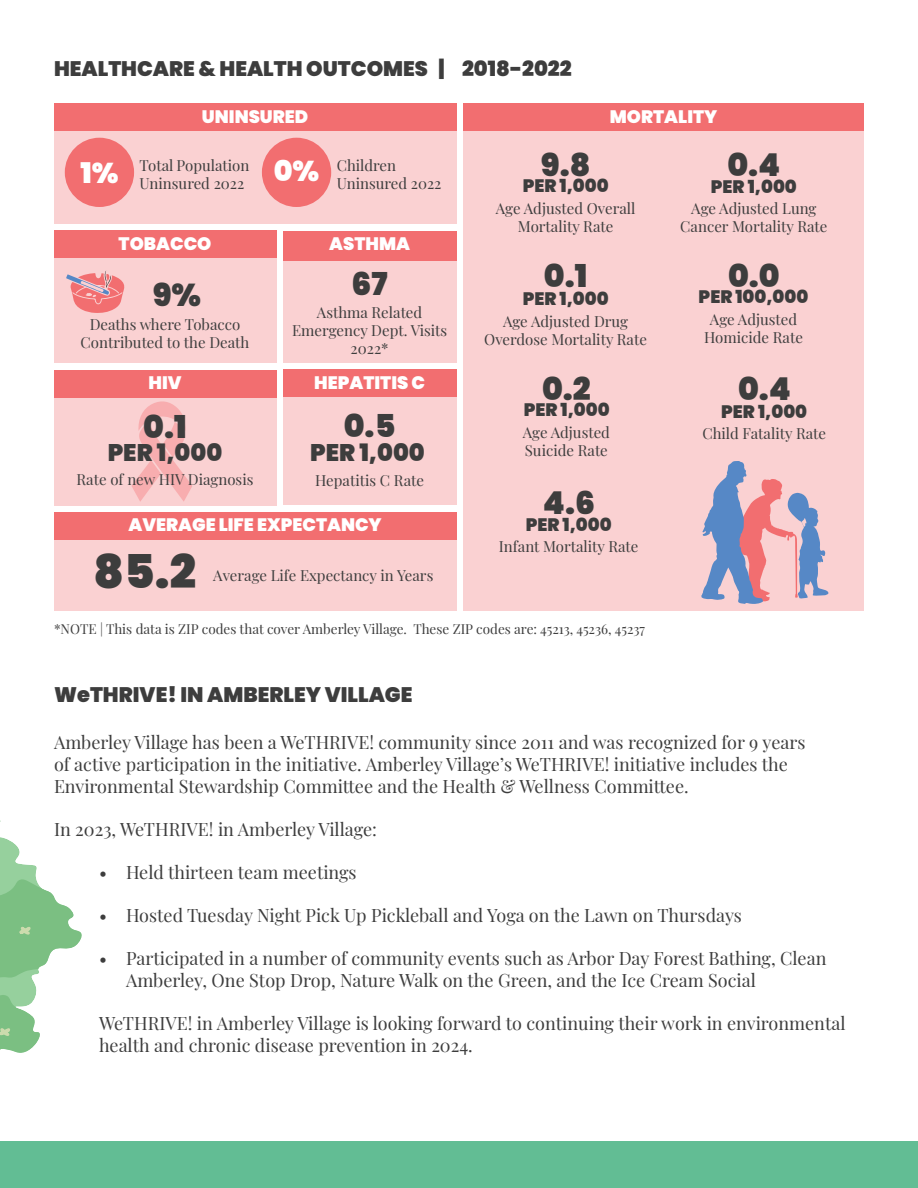
<style>
.page{position:relative;width:918px;height:1188px;background:#fff}
.page>*{position:absolute;margin:0;border:0;box-sizing:border-box;transform-origin:0 0}
.Extra_Large_Gray_Font{font:900 46.5px "Poppins";color:#3d3d3d}
.Large_Gray_Font{font:900 31.5px "Poppins";color:#3d3d3d}
.Large_White_Font_2{font:900 28.5px "Poppins";color:#fff}
.Large_White_Font{font:900 24px "Poppins";color:#3d3d3d}
.Medium_White_Font{font:900 21px "Poppins";color:#3d3d3d}
.Main_Text{font:18px/21.6px "Playfair Display";color:#3d3d3d}
.t1{font:900 18px "Poppins";color:#fff}
.Large_White_Font-2{font:900 18px "Poppins";color:#3d3d3d}
.t2{font:15px/18px "Playfair Display";color:#3d3d3d;text-align:center}
.t3{font:13.5px "Playfair Display";color:#3d3d3d}
</style>
<div class="page">
<div style="left:0;top:1141px;width:918px;height:47px;background:#62bd94"></div>
<svg style="left:0;top:820px;width:82px;height:233px"></svg>
<div style="left:54px;top:104px;width:402px;height:120px;background:#fad1d2"></div>
<div style="left:54px;top:104px;width:402px;height:27px;background:#f26e70"></div>
<div style="left:65px;top:138px;width:69px;height:69px;background:#f26e70;border-radius:50%"></div>
<div style="left:262px;top:138px;width:69px;height:69px;background:#f26e70;border-radius:50%"></div>
<div style="left:54px;top:231px;width:222px;height:132px;background:#fad1d2"></div>
<div style="left:54px;top:231px;width:222px;height:27px;background:#f26e70"></div>
<svg style="left:66px;top:271px;width:59px;height:42px"></svg>
<div style="left:283px;top:231px;width:173px;height:132px;background:#fad1d2"></div>
<div style="left:283px;top:231px;width:173px;height:30px;background:#f26e70"></div>
<div style="left:54px;top:370px;width:222px;height:135px;background:#fad1d2"></div>
<div style="left:54px;top:370px;width:222px;height:27px;background:#f26e70"></div>
<svg style="left:132px;top:401px;width:60px;height:101px"></svg>
<div style="left:283px;top:370px;width:173px;height:135px;background:#fad1d2"></div>
<div style="left:283px;top:370px;width:173px;height:27px;background:#f26e70"></div>
<div style="left:54px;top:512px;width:402px;height:99px;background:#fad1d2"></div>
<div style="left:54px;top:512px;width:402px;height:27px;background:#f26e70"></div>
<div style="left:463px;top:104px;width:401px;height:507px;background:#fad1d2"></div>
<div style="left:463px;top:104px;width:401px;height:27px;background:#f26e70"></div>
<svg style="left:701px;top:461px;width:127px;height:143px"></svg>
<p class="Medium_White_Font" style="left:54px;top:57px;width:519px">HEALTHCARE &amp; HEALTH OUTCOMES | 2018-2022</p>
<p class="t1" style="left:202px;top:106px;width:108px">UNINSURED</p>
<p class="t2" style="left:140px;top:156px;width:111px;text-align:left">Total Population<br>Uninsured 2022</p>
<p class="t2" style="left:337px;top:156px;width:106px;text-align:left">Children<br>Uninsured 2022</p>
<p class="Large_White_Font_2" style="left:80px;top:156px;width:40px">1%</p>
<p class="Large_White_Font_2" style="left:274px;top:155px;width:47px">0%</p>
<p class="t1" style="left:119px;top:233px;width:94px">TOBACCO</p>
<p class="t1" style="left:329px;top:233px;width:82px">ASTHMA</p>
<p class="Large_Gray_Font" style="left:153px;top:277px;width:50px">9%</p>
<p class="t2" style="left:81px;top:314px;width:170px">Deaths where Tobacco<br>Contributed to the Death</p>
<p class="Large_Gray_Font" style="left:352px;top:266px;width:38px">67</p>
<p class="t2" style="left:292px;top:302px;width:157px">Asthma Related<br>Emergency Dept. Visits<br>2022*</p>
<p class="t1" style="left:148px;top:372px;width:35px">HIV</p>
<p class="t1" style="left:314px;top:372px;width:112px">HEPATITIS C</p>
<p class="Large_Gray_Font" style="left:143px;top:409px;width:45px">0.1</p>
<p class="Large_Gray_Font" style="left:344px;top:408px;width:53px">0.5</p>
<p class="Large_White_Font" style="left:108px;top:439px;width:116px">PER 1,000</p>
<p class="Large_White_Font" style="left:310px;top:439px;width:116px">PER 1,000</p>
<p class="t2" style="left:77px;top:469px;width:178px">Rate of new HIV Diagnosis</p>
<p class="t2" style="left:315px;top:470px;width:110px">Hepatitis C Rate</p>
<p class="t1" style="left:129px;top:515px;width:255px">AVERAGE LIFE EXPECTANCY</p>
<p class="Extra_Large_Gray_Font" style="left:94px;top:545px;width:104px">85.2</p>
<p class="t2" style="left:213px;top:566px;width:222px">Average Life Expectancy in Years</p>
<p class="t1" style="left:610px;top:106px;width:109px">MORTALITY</p>
<p class="Large_Gray_Font" style="left:541px;top:146px;width:51px">9.8</p>
<p class="Large_White_Font-2" style="left:523px;top:176px;width:87px">PER 1,000</p>
<p class="t2" style="left:496px;top:198px;width:141px">Age Adjusted Overall<br>Mortality Rate</p>
<p class="Large_Gray_Font" style="left:544px;top:257px;width:45px">0.1</p>
<p class="Large_White_Font-2" style="left:523px;top:288px;width:87px">PER 1,000</p>
<p class="t2" style="left:484px;top:311px;width:164px">Age Adjusted Drug<br>Overdose Mortality Rate</p>
<p class="Large_Gray_Font" style="left:542px;top:370px;width:50px">0.2</p>
<p class="Large_White_Font-2" style="left:524px;top:399px;width:87px">PER 1,000</p>
<p class="t2" style="left:523px;top:422px;width:89px">Age Adjusted</p>
<p class="t2" style="left:525px;top:440px;width:85px">Suicide Rate</p>
<p class="Large_Gray_Font" style="left:543px;top:485px;width:54px">4.6</p>
<p class="Large_White_Font-2" style="left:526px;top:514px;width:87px">PER 1,000</p>
<p class="t2" style="left:499px;top:537px;width:141px">Infant Mortality Rate</p>
<p class="Large_Gray_Font" style="left:727px;top:146px;width:55px">0.4</p>
<p class="Large_White_Font-2" style="left:711px;top:176px;width:87px">PER 1,000</p>
<p class="t2" style="left:680px;top:198px;width:149px">Age Adjusted Lung<br>Cancer Mortality Rate</p>
<p class="Large_Gray_Font" style="left:728px;top:257px;width:53px">0.0</p>
<p class="Large_White_Font-2" style="left:699px;top:287px;width:111px">PER 100,000</p>
<p class="t2" style="left:704px;top:309px;width:100px">Age Adjusted<br>Homicide Rate</p>
<p class="Large_Gray_Font" style="left:738px;top:370px;width:55px">0.4</p>
<p class="Large_White_Font-2" style="left:721px;top:401px;width:87px">PER 1,000</p>
<p class="t2" style="left:702px;top:424px;width:125px">Child Fatality Rate</p>
<p class="t3" style="left:54px;top:618px;width:593px">*NOTE | This data is ZIP codes that cover Amberley Village. These ZIP codes are: 45213, 45236, 45237</p>
<p class="Medium_White_Font" style="left:54px;top:683px;width:360px">WeTHRIVE! IN AMBERLEY VILLAGE</p>
<p class="Main_Text" style="left:54px;top:730px;width:753px">Amberley Village has been a WeTHRIVE! community since 2011 and was recognized for 9 years of active participation in the initiative. Amberley Village’s WeTHRIVE! initiative includes the<br>Environmental Stewardship Committee and the Health &amp; Wellness Committee.</p>
<p class="Main_Text" style="left:54px;top:817px;width:325px">In 2023, WeTHRIVE! in Amberley Village:</p>
<p class="Main_Text" style="left:99px;top:860px;width:259px">• Held thirteen team meetings</p>
<p class="Main_Text" style="left:99px;top:903px;width:645px">• Hosted Tuesday Night Pick Up Pickleball and Yoga on the Lawn on Thursdays</p>
<p class="Main_Text" style="left:126px;top:946px;width:702px;text-indent:-27px">• Participated in a number of community events such as Arbor Day Forest Bathing, Clean<br>Amberley, One Stop Drop, Nature Walk on the Green, and the Ice Cream Social</p>
<p class="Main_Text" style="left:99px;top:1011px;width:748px">WeTHRIVE! in Amberley Village is looking forward to continuing their work in environmental health and chronic disease prevention in 2024.</p>
</div>
